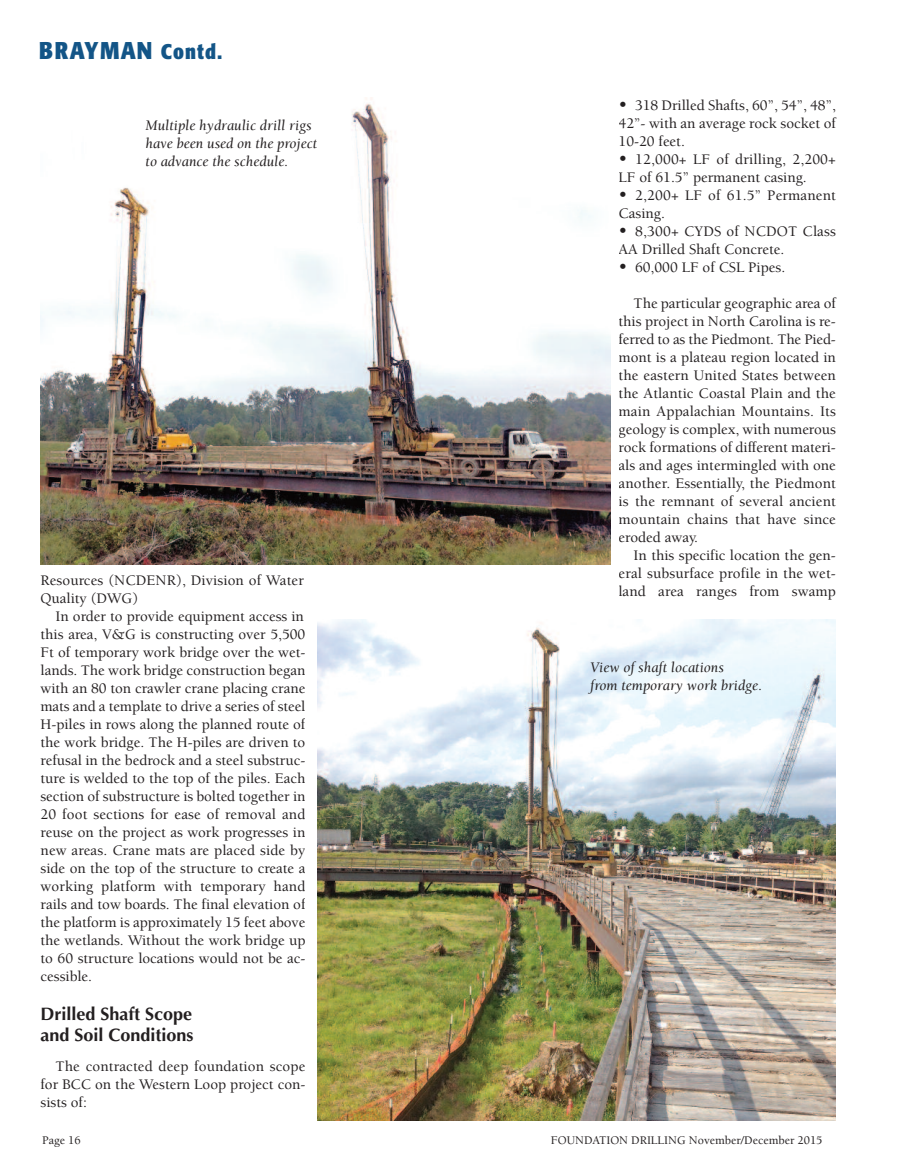
<style>
.page{position:relative;width:905px;height:1175px;background:#fff}
.page>*{position:absolute;margin:0;border:0;box-sizing:border-box;transform-origin:0 0}
.t1{font:700 condensed 24px "Formata";letter-spacing:.055em;color:#135587}
.t2{font:700 18px/21px "Optima";color:#231f20}
.t3{font:500 15px/18px "Berkeley";color:#231f20;text-align:justify}
.t4{font:italic 15px/18px "Berkeley";color:#231f20}
.t5{font:500 12px "Berkeley";color:#231f20}
.s1{font-size:21px}
.s2{font-size:18px}
</style>
<div class="page">
<img style="left:317px;top:619px;width:519px;height:501px">
<img style="left:40px;top:98px;width:570px;height:467px">
<h1 class="t1" style="left:39px;top:41px;width:185px">BRAYMAN <span class="s1">Contd.</span></h1>
<p class="t4" style="left:146px;top:117px;width:173px">Multiple hydraulic drill rigs have been used on the project to advance the schedule.</p>
<p class="t3" style="left:40px;top:572px;width:265px">Resources (NCDENR), Division of Water<br>Quality (DWG)</p>
<p class="t3" style="left:40px;top:608px;width:266px;text-indent:15px">In order to provide equipment access in this area, V&amp;G is constructing over 5,500<br>Ft of temporary work bridge over the wet&shy;lands. The work bridge construction began with an 80 ton crawler crane placing crane mats and a template to drive a series of steel H-piles in rows along the planned route of the work bridge. The H-piles are driven to refusal in the bedrock and a steel substruc&shy;ture is welded to the top of the piles. Each section of substructure is bolted together in 20 foot sections for ease of removal and reuse on the project as work progresses in new areas. Crane mats are placed side by side on the top of the structure to create a working platform with temporary hand rails and tow boards. The final elevation of the platform is approximately 15 feet above the wetlands. Without the work bridge up to 60 structure locations would not be ac&shy;cessible.</p>
<p class="t2" style="left:40px;top:1005px;width:154px">Drilled Shaft Scope and Soil Conditions</p>
<p class="t3" style="left:40px;top:1058px;width:266px;text-indent:15px">The contracted deep foundation scope for BCC on the Western Loop project con&shy;sists of:</p>
<p class="t3" style="left:618px;top:98px;width:219px"><span class="s2">•</span> 318 Drilled Shafts, 60”, 54”, 48”, 42”- with an average rock socket of 10-20 feet.</p>
<p class="t3" style="left:618px;top:152px;width:219px"><span class="s2">•</span> 12,000+ LF of drilling, 2,200+<br>LF of 61.5” permanent casing.</p>
<p class="t3" style="left:618px;top:188px;width:219px"><span class="s2">•</span> 2,200+ LF of 61.5” Permanent<br>Casing.</p>
<p class="t3" style="left:618px;top:224px;width:219px"><span class="s2">•</span> 8,300+ CYDS of NCDOT Class<br>AA Drilled Shaft Concrete.</p>
<p class="t3" style="left:618px;top:260px;width:168px"><span class="s2">•</span> 60,000 LF of CSL Pipes.</p>
<p class="t3" style="left:618px;top:296px;width:219px;text-indent:15px">The particular geographic area of this project in North Carolina is re&shy;ferred to as the Piedmont. The Pied&shy;mont is a plateau region located in the eastern United States between the Atlantic Coastal Plain and the main Appalachian Mountains. Its geology is complex, with numerous rock formations of different materi&shy;als and ages intermingled with one another. Essentially, the Piedmont is the remnant of several ancient mountain chains that have since eroded away.</p>
<p class="t3" style="left:618px;top:548px;width:219px;text-indent:15px">In this specific location the gen&shy;eral subsurface profile in the wet&shy;land area ranges from swamp</p>
<p class="t4" style="left:590px;top:660px;width:173px">View of shaft locations<br>from temporary work bridge.</p>
<p class="t5" style="left:42px;top:1136px;width:40px">Page 16</p>
<p class="t5" style="left:551px;top:1135px;width:273px">FOUNDATION DRILLING November/December 2015</p>
</div>
